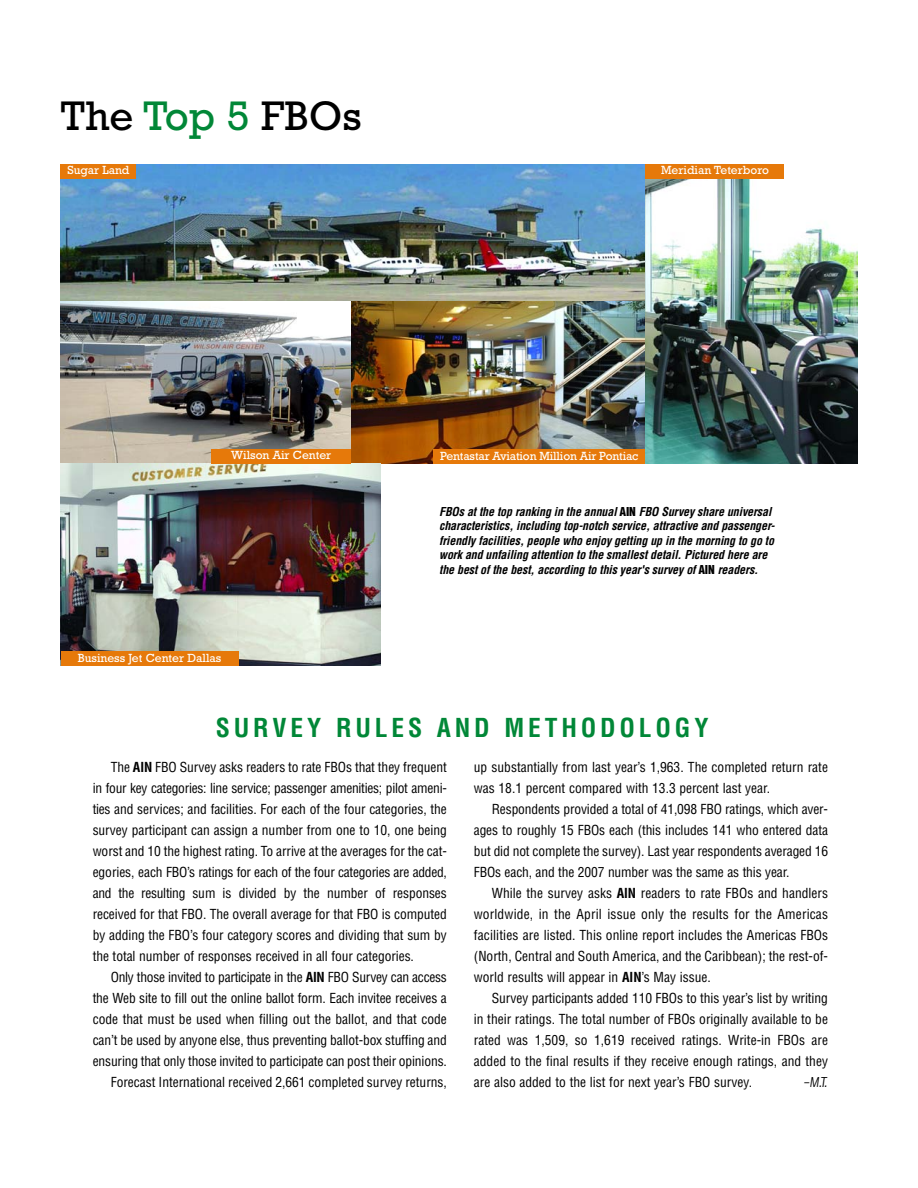
<style>
.page{position:relative;width:918px;height:1188px;background:#fff}
.page>*{position:absolute;margin:0;border:0;box-sizing:border-box;transform-origin:0 0}
.t1{font:42px "Rockwell";color:#000}
.t2{font:700 condensed 25.5px "Helvetica";letter-spacing:.15em;color:#018737}
.t3{font:condensed 13.5px/21px "Helvetica";letter-spacing:-.005em;color:#000;text-align:justify}
.t4{font:italic condensed 13.5px "Worth Gothic";color:#000}
.t5{font:italic 700 condensed 12px/14.4px "Helvetica";letter-spacing:-.01em;color:#000}
.t6{font:12px "Rockwell";color:#fff}
.s1{color:#018737}
.s2{font-weight:900;font-style:normal}
.s3{font-weight:700}
</style>
<div class="page">
<img style="left:61px;top:164px;width:585px;height:138px">
<img style="left:61px;top:302px;width:290px;height:162px">
<img style="left:351px;top:302px;width:295px;height:162px">
<img style="left:646px;top:179px;width:211px;height:285px">
<img style="left:61px;top:464px;width:319px;height:202px">
<div style="left:61px;top:164px;width:75px;height:15px;background:#e6790a"></div>
<div style="left:212px;top:449px;width:139px;height:15px;background:#e6790a"></div>
<div style="left:61px;top:651px;width:177px;height:15px;background:#e6790a"></div>
<div style="left:433px;top:449px;width:212px;height:15px;background:#e6790a"></div>
<div style="left:646px;top:164px;width:138px;height:15px;background:#e6790a"></div>
<h1 class="t1" style="left:61px;top:91px;width:303px">The <span class="s1">Top 5</span> FBOs</h1>
<p class="t6" style="left:67px;top:163px;width:64px">Sugar Land</p>
<p class="t6" style="left:661px;top:163px;width:109px">Meridian Teterboro</p>
<p class="t6" style="left:231px;top:448px;width:102px">Wilson Air Center</p>
<p class="t6" style="left:78px;top:650px;width:145px">Business Jet Center Dallas</p>
<p class="t6" style="left:440px;top:448px;width:200px">Pentastar Aviation Million Air Pontiac</p>
<p class="t5" style="left:439px;top:505px;width:337px">FBOs at the top ranking in the annual <span class="s2">AIN</span> FBO Survey share universal characteristics, including top-notch service, attractive and passenger&shy;friendly facilities, people who enjoy getting up in the morning to go to work and unfailing attention to the smallest detail. Pictured here are the best of the best, according to this year's survey of <span class="s2">AIN</span> readers.</p>
<h2 class="t2" style="left:216px;top:713px;width:494px">SURVEY RULES AND METHODOLOGY</h2>
<p class="t3" style="left:93px;top:757px;width:356px;text-indent:18px">The <span class="s3">AIN</span> FBO Survey asks readers to rate FBOs that they frequent in four key categories: line service; passenger amenities; pilot ameni&shy;ties and services; and facilities. For each of the four categories, the survey participant can assign a number from one to 10, one being worst and 10 the highest rating. To arrive at the averages for the cat&shy;egories, each FBO’s ratings for each of the four categories are added, and the resulting sum is divided by the number of responses received for that FBO. The overall average for that FBO is computed by adding the FBO’s four category scores and dividing that sum by the total number of responses received in all four categories.</p>
<p class="t3" style="left:93px;top:967px;width:356px;text-align:right">Only those invited to participate in the <span class="s3">AIN</span> FBO Survey can access the Web site to fill out the online ballot form. Each invitee receives a code that must be used when filling out the ballot, and that code can’t be used by anyone else, thus preventing ballot-box stuffing and ensuring that only those invited to participate can post their opinions.<br>Forecast International received 2,661 completed survey returns,</p>
<p class="t3" style="left:474px;top:757px;width:356px">up substantially from last year’s 1,963. The completed return rate was 18.1 percent compared with 13.3 percent last year.</p>
<p class="t3" style="left:474px;top:799px;width:356px;text-indent:18px">Respondents provided a total of 41,098 FBO ratings, which aver&shy;ages to roughly 15 FBOs each (this includes 141 who entered data but did not complete the survey). Last year respondents averaged 16<br>FBOs each, and the 2007 number was the same as this year.</p>
<p class="t3" style="left:474px;top:883px;width:356px;text-indent:18px">While the survey asks <span class="s3">AIN</span> readers to rate FBOs and handlers worldwide, in the April issue only the results for the Americas facilities are listed. This online report includes the Americas FBOs (North, Central and South America, and the Caribbean); the rest-of&shy;world results will appear in <span class="s3">AIN</span>’s May issue.</p>
<p class="t3" style="left:474px;top:988px;width:356px;text-indent:18px">Survey participants added 110 FBOs to this year’s list by writing in their ratings. The total number of FBOs originally available to be rated was 1,509, so 1,619 received ratings. Write-in FBOs are added to the final results if they receive enough ratings, and they are also added to the list for next year’s FBO survey.</p>
<p class="t4" style="left:804px;top:1075px;width:26px">–M.T.</p>
</div>
